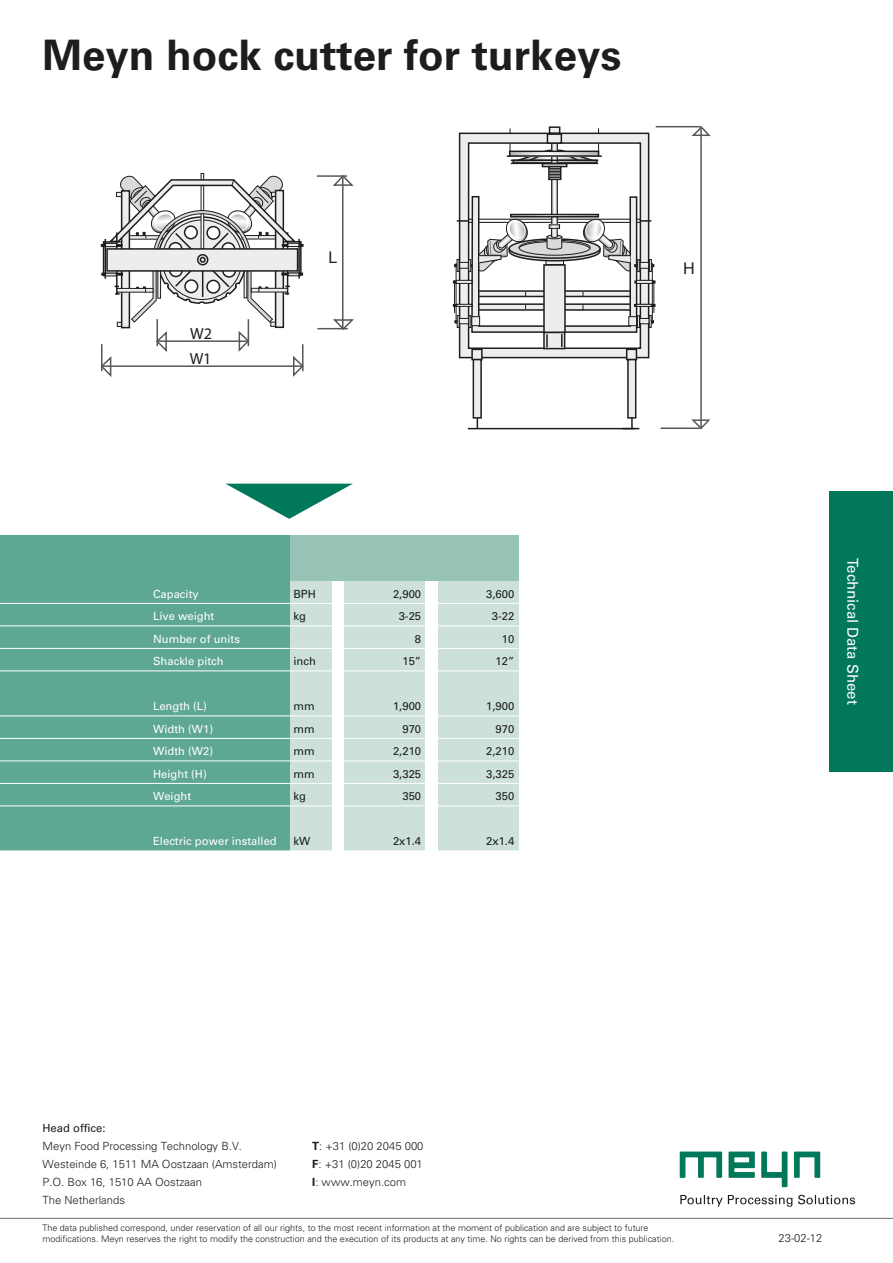
<style>
.page{position:relative;width:893px;height:1263px;background:#fff}
.page>*{position:absolute;margin:0;border:0;box-sizing:border-box;transform-origin:0 0}
.t1{font:700 42px "Univers";color:#1d1d1b}
.t2{font:16.2px/24.9px "Myriad";color:#1d1d1b}
.t3{font:16.2px "Arial";color:#1d1d1b}
.t4{font:15px "Univers";color:#fff}
.t5{font:300 11.25px "Univers";color:#1d1d1b}
.t6{font:11.25px/22.5px "Univers";color:#1d1d1b;text-align:right}
.t7{font:11.25px/22.5px "Univers";color:#fff}
.t8{font:300 9px/10.5px "Univers";color:#1d1d1b}
.s1{font-weight:700}
</style>
<div class="page">
<div style="left:201px;top:173px;width:3px;height:76px;background:#fff;border:1px solid #1d1d1b"></div>
<hr style="left:454px;top:264px;width:20px;height:3px;background:#1d1d1b">
<hr style="left:453px;top:280px;width:21px;height:3px;background:#1d1d1b">
<hr style="left:453px;top:304px;width:21px;height:3px;background:#1d1d1b">
<hr style="left:454px;top:320px;width:20px;height:3px;background:#1d1d1b">
<hr style="left:456px;top:263px;width:1px;height:61px;background:#1d1d1b">
<hr style="left:454px;top:280px;width:1px;height:33px;background:#1d1d1b">
<hr style="left:468px;top:428px;width:171px;height:1px;background:#1d1d1b">
<div style="left:473px;top:359px;width:9px;height:60px;background:#ededed;border:2px solid #1d1d1b"></div>
<svg style="left:622px;top:419px;width:13px;height:9px"></svg>
<div style="left:626px;top:349px;width:11px;height:11px;background:#1d1d1b"></div>
<div style="left:627px;top:359px;width:9px;height:60px;background:#ededed;border:2px solid #1d1d1b"></div>
<hr style="left:634px;top:264px;width:20px;height:3px;background:#1d1d1b">
<hr style="left:634px;top:280px;width:21px;height:3px;background:#1d1d1b">
<hr style="left:634px;top:304px;width:21px;height:3px;background:#1d1d1b">
<hr style="left:635px;top:320px;width:19px;height:3px;background:#1d1d1b">
<hr style="left:652px;top:263px;width:1px;height:61px;background:#1d1d1b">
<hr style="left:653px;top:280px;width:1px;height:33px;background:#1d1d1b">
<svg style="left:549px;top:126px;width:11px;height:2px"></svg>
<svg style="left:457px;top:128px;width:195px;height:231px"></svg>
<svg style="left:331px;top:318px;width:23px;height:12px"></svg>
<svg style="left:333px;top:175px;width:21px;height:12px"></svg>
<hr style="left:656px;top:126px;width:45px;height:1px;background:#575756">
<hr style="left:342px;top:177px;width:1px;height:152px;background:#575756">
<hr style="left:317px;top:175px;width:30px;height:2px;background:#575756">
<hr style="left:318px;top:328px;width:30px;height:1px;background:#575756">
<svg style="left:100px;top:174px;width:204px;height:203px"></svg>
<hr style="left:101px;top:365px;width:201px;height:2px;background:#575756">
<hr style="left:302px;top:344px;width:2px;height:27px;background:#575756">
<hr style="left:101px;top:344px;width:2px;height:27px;background:#575756">
<div style="left:289px;top:577px;width:43px;height:274px;background:#cde1da"></div>
<div style="left:344px;top:577px;width:81px;height:274px;background:#cde1da"></div>
<div style="left:438px;top:577px;width:81px;height:274px;background:#cde1da"></div>
<div style="left:285px;top:536px;width:234px;height:45px;background:#98c3b7"></div>
<svg style="left:680px;top:1151px;width:42px;height:27px"></svg>
<svg style="left:728px;top:1151px;width:27px;height:27px"></svg>
<svg style="left:761px;top:1151px;width:26px;height:36px"></svg>
<svg style="left:794px;top:1151px;width:26px;height:27px"></svg>
<svg style="left:680px;top:1195px;width:112px;height:12px"></svg>
<svg style="left:798px;top:1195px;width:57px;height:9px"></svg>
<hr style="left:0;top:1218px;width:893px;height:1px;background:#706f6f">
<div style="left:829px;top:491px;width:64px;height:281px;background:#007859"></div>
<svg style="left:226px;top:484px;width:126px;height:35px"></svg>
<div style="left:0;top:536px;width:289px;height:315px;background:#5da793"></div>
<hr style="left:0;top:603px;width:519px;height:1px;background:#fff">
<hr style="left:0;top:625px;width:519px;height:1px;background:#fff">
<hr style="left:0;top:648px;width:519px;height:1px;background:#fff">
<hr style="left:0;top:715px;width:519px;height:1px;background:#fff">
<hr style="left:0;top:738px;width:519px;height:1px;background:#fff">
<hr style="left:0;top:760px;width:519px;height:1px;background:#fff">
<hr style="left:0;top:783px;width:519px;height:1px;background:#fff">
<hr style="left:0;top:805px;width:519px;height:1px;background:#fff">
<hr style="left:0;top:850px;width:519px;height:1px;background:#fff">
<hr style="left:0;top:670px;width:519px;height:1px;background:#fff">
<svg style="left:659px;top:126px;width:52px;height:304px"></svg>
<h1 class="t1" style="left:43px;top:31px;width:580px">Meyn hock cutter for turkeys</h1>
<h2 class="t2" style="left:190px;top:322px;width:24px">W2<br>W1</h2>
<h2 class="t3" style="left:328px;top:246px;width:10px">L</h2>
<p class="t7" style="left:153px;top:582px;width:88px">Capacity<br>Live weight<br>Number of units<br>Shackle pitch</p>
<p class="t7" style="left:153px;top:695px;width:61px">Length (L)<br>Width (W1)<br>Width (W2)<br>Height (H)<br>Weight</p>
<p class="t7" style="left:153px;top:830px;width:125px">Electric power installed</p>
<p class="t6" style="left:293px;top:583px;width:24px;text-align:left">BPH kg</p>
<p class="t6" style="left:293px;top:650px;width:24px">inch</p>
<p class="t6" style="left:293px;top:695px;width:23px;text-align:justify">mm mm mm mm kg</p>
<p class="t6" style="left:293px;top:830px;width:18px">kW</p>
<p class="t6" style="left:393px;top:583px;width:30px">2,900<br>3-25<br>8<br>15”</p>
<p class="t6" style="left:393px;top:695px;width:30px">1,900<br>970<br>2,210<br>3,325<br>350</p>
<p class="t6" style="left:393px;top:830px;width:30px">2x1.4</p>
<p class="t6" style="left:486px;top:583px;width:30px">3,600<br>3-22<br>10<br>12”</p>
<p class="t6" style="left:486px;top:695px;width:30px">1,900<br>970<br>2,210<br>3,325<br>350</p>
<p class="t6" style="left:486px;top:830px;width:30px">2x1.4</p>
<h3 class="t4" style="left:862px;top:558px;width:148px;rotate:90deg">T chn c la Da at Sheet</h3>
<h3 class="t4" style="left:862px;top:565px;width:10px;rotate:90deg">e</h3>
<h3 class="t4" style="left:862px;top:599px;width:6px;rotate:90deg">i</h3>
<p class="t6" style="left:43px;top:1117px;width:65px">Head office:</p>
<p class="t5" style="left:43px;top:1139px;width:201px">Meyn Food Processing Technology B.V.</p>
<p class="t5" style="left:312px;top:1139px;width:113px"><span class="s1">T</span>: +31 (0)20 2045 000</p>
<p class="t5" style="left:43px;top:1157px;width:236px">Westeinde 6, 1511 MA Oostzaan (Amsterdam)</p>
<p class="t5" style="left:312px;top:1157px;width:112px"><span class="s1">F</span>: +31 (0)20 2045 001</p>
<p class="t5" style="left:43px;top:1175px;width:161px">P.O. Box 16, 1510 AA Oostzaan</p>
<p class="t5" style="left:312px;top:1175px;width:95px"><span class="s1">I</span>: www.meyn.com</p>
<p class="t5" style="left:43px;top:1193px;width:84px">The Netherlands</p>
<p class="t8" style="left:43px;top:1223px;width:633px">T he dat a published cor respond, under reser v ation of all our rights, to the most recent inf ormation at the moment of publication and are subject to fut ure modifications. Me yn reser v es the right to modify the constr uction and the e x ecution of its products at an y time. No rights can be deriv ed from this publication.</p>
<p class="t5" style="left:778px;top:1231px;width:45px">23-02-12</p>
</div>
